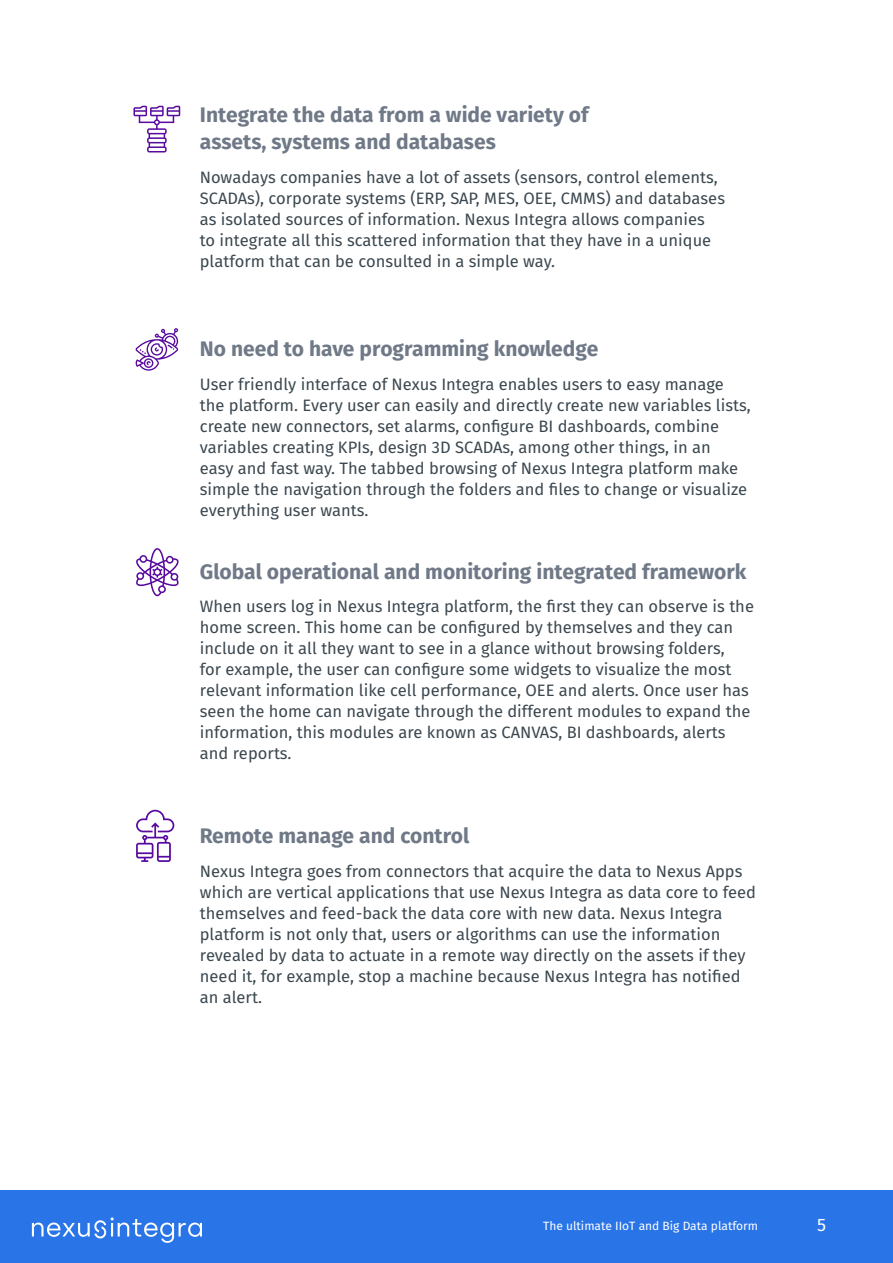
<style>
.page{position:relative;width:893px;height:1263px;background:#fff}
.page>*{position:absolute;margin:0;border:0;box-sizing:border-box;transform-origin:0 0}
.t1{font:700 21px/27px "Fira Sans";color:#707987}
.t2{font:18px "Fira Sans";color:#fff}
.t3{font:16.5px/21px "Fira Sans";color:#3b474f}
.t4{font:12px "Fira Sans";color:#fff}
</style>
<div class="page">
<svg style="left:136px;top:810px;width:38px;height:52px"></svg>
<svg style="left:133px;top:106px;width:47px;height:46px"></svg>
<svg style="left:136px;top:328px;width:42px;height:43px"></svg>
<svg style="left:136px;top:548px;width:43px;height:48px"></svg>
<div style="left:0;top:1191px;width:893px;height:72px;background:#2975e8"></div>
<svg style="left:32px;top:1217px;width:170px;height:26px"></svg>
<p class="t1" style="left:200px;top:101px;width:390px">Integrate the data from a wide variety of assets, systems and databases</p>
<p class="t3" style="left:200px;top:167px;width:527px">Nowadays companies have a lot of assets (sensors, control elements, SCADAs), corporate systems (ERP, SAP, MES, OEE, CMMS) and databases as isolated sources of information. Nexus Integra allows companies<br>to integrate all this scattered information that they have in a unique platform that can be consulted in a simple way.</p>
<p class="t1" style="left:200px;top:335px;width:400px">No need to have programming knowledge</p>
<p class="t3" style="left:200px;top:374px;width:552px">User friendly interface of Nexus Integra enables users to easy manage the platform. Every user can easily and directly create new variables lists, create new connectors, set alarms, configure BI dashboards, combine variables creating KPIs, design 3D SCADAs, among other things, in an<br>easy and fast way. The tabbed browsing of Nexus Integra platform make simple the navigation through the folders and files to change or visualize everything user wants.</p>
<p class="t1" style="left:200px;top:558px;width:548px">Global operational and monitoring integrated framework</p>
<p class="t3" style="left:200px;top:596px;width:556px">When users log in Nexus Integra platform, the first they can observe is the home screen. This home can be configured by themselves and they can include on it all they want to see in a glance without browsing folders,<br>for example, the user can configure some widgets to visualize the most relevant information like cell performance, OEE and alerts. Once user has seen the home can navigate through the different modules to expand the information, this modules are known as CANVAS, BI dashboards, alerts and reports.</p>
<p class="t1" style="left:200px;top:822px;width:271px">Remote manage and control</p>
<p class="t3" style="left:200px;top:861px;width:558px">Nexus Integra goes from connectors that acquire the data to Nexus Apps which are vertical applications that use Nexus Integra as data core to feed themselves and feed-back the data core with new data. Nexus Integra platform is not only that, users or algorithms can use the information revealed by data to actuate in a remote way directly on the assets if they need it, for example, stop a machine because Nexus Integra has notified an alert.</p>
<p class="t4" style="left:543px;top:1217px;width:217px">The ultimate IIoT and Big Data platform</p>
<p class="t2" style="left:817px;top:1212px;width:11px">5</p>
</div>
